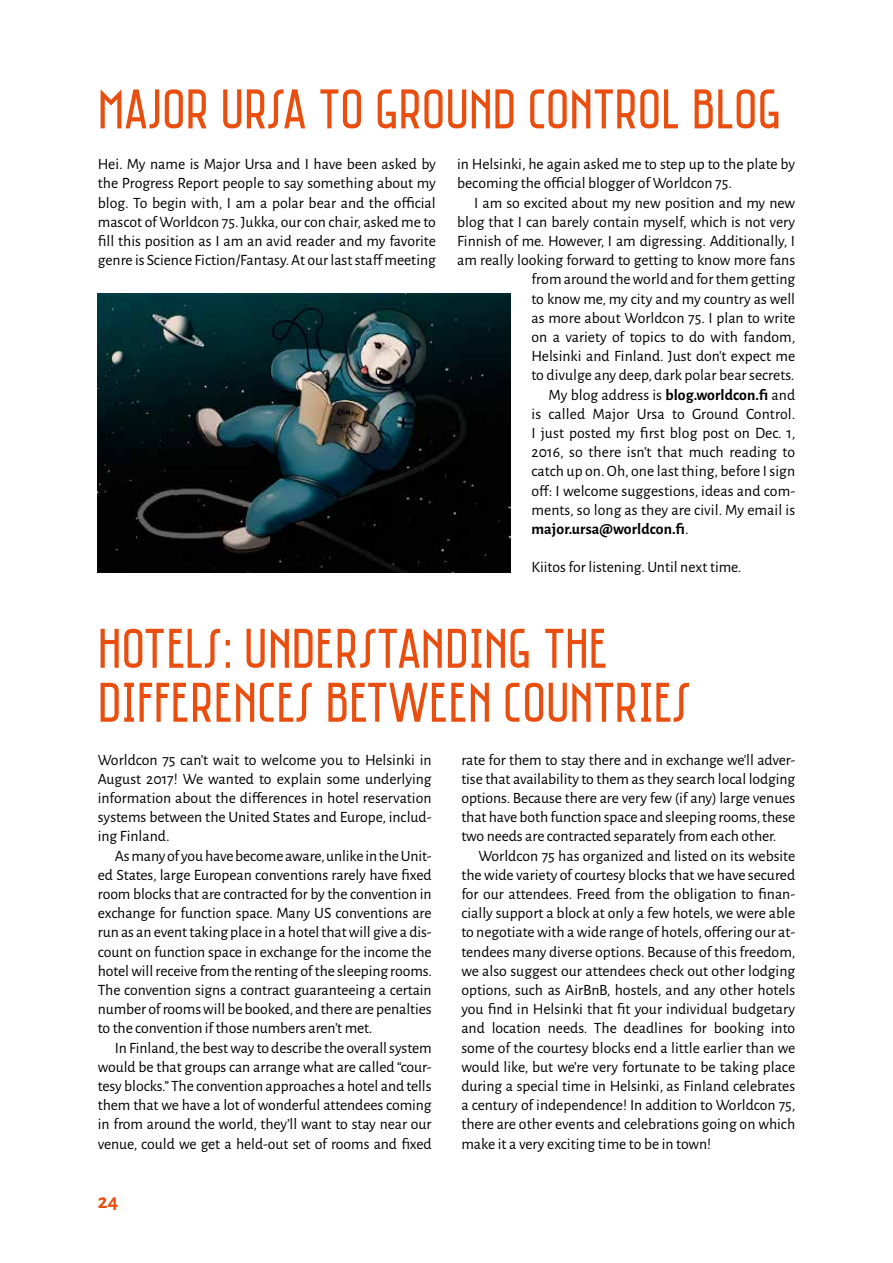
<style>
.page{position:relative;width:893px;height:1263px;background:#fff}
.page>*{position:absolute;margin:0;border:0;box-sizing:border-box;transform-origin:0 0}
.t1{font:57px/54px "Saniretro";color:#e94e0f}
.t2{font:700 21px "Alegreya Sans SC";color:#e94e0f}
.t3{font:15.75px/19.2px "Alegreya Sans";color:#000;text-align:justify}
.t4{font:700 15.75px "Alegreya Sans";letter-spacing:.005em;color:#000}
.s1{font-weight:700}
.s2{font-weight:400}
</style>
<div class="page">
<img style="left:98px;top:293px;width:412px;height:280px">
<h1 class="t1" style="left:98px;top:81px;width:685px">MAJOR URSA TO GROUND CONTROL BLOG</h1>
<p class="t3" style="left:98px;top:154px;width:340px">Hei. My name is Major Ursa and I have been asked by the Progress Report people to say something about my blog. To begin with, I am a polar bear and the official mascot of Worldcon 75. Jukka, our con chair, asked me to fill this position as I am an avid reader and my favorite genre is Science Fiction/Fantasy. At our last staff meeting</p>
<p class="t3" style="left:457px;top:154px;width:339px">in Helsinki, he again asked me to step up to the plate by becoming the official blogger of Worldcon 75.</p>
<p class="t3" style="left:474px;top:192px;width:323px">I am so excited about my new position and my new</p>
<p class="t3" style="left:457px;top:211px;width:339px">blog that I can barely contain myself, which is not very</p>
<p class="t3" style="left:457px;top:231px;width:339px">Finnish of me. However, I am digressing. Additionally, I</p>
<p class="t3" style="left:457px;top:250px;width:340px">am really looking forward to getting to know more fans</p>
<p class="t3" style="left:531px;top:269px;width:265px">from around the world and for them getting</p>
<p class="t3" style="left:531px;top:288px;width:265px">to know me, my city and my country as well</p>
<p class="t3" style="left:531px;top:307px;width:265px">as more about Worldcon 75. I plan to write</p>
<p class="t3" style="left:531px;top:327px;width:265px">on a variety of topics to do with fandom,</p>
<p class="t3" style="left:531px;top:346px;width:265px">Helsinki and Finland. Just don’t expect me</p>
<p class="t3" style="left:531px;top:365px;width:265px">to divulge any deep, dark polar bear secrets.</p>
<p class="t3" style="left:548px;top:384px;width:248px">My blog address is <span class="s1">blog.worldcon.fi</span> and</p>
<p class="t3" style="left:531px;top:403px;width:265px">is called Major Ursa to Ground Control.</p>
<p class="t3" style="left:531px;top:423px;width:265px">I just posted my first blog post on Dec. 1,</p>
<p class="t3" style="left:531px;top:442px;width:265px">2016, so there isn’t that much reading to</p>
<p class="t3" style="left:531px;top:461px;width:265px">catch up on. Oh, one last thing, before I sign</p>
<p class="t3" style="left:531px;top:480px;width:265px">off: I welcome suggestions, ideas and com-</p>
<p class="t3" style="left:531px;top:499px;width:265px">ments, so long as they are civil. My email is</p>
<p class="t4" style="left:531px;top:517px;width:159px">major.ursa@worldcon.fi<span class="s2">.</span></p>
<p class="t3" style="left:531px;top:557px;width:212px">Kiitos for listening. Until next time.</p>
<h1 class="t1" style="left:98px;top:620px;width:595px">HOTELS: UNDERSTANDING THE<br>DIFFERENCES BETWEEN COUNTRIES</h1>
<p class="t3" style="left:461px;top:749px;width:335px">rate for them to stay there and in exchange we’ll adver&shy;tise that availability to them as they search local lodging options. Because there are very few (if any) large venues that have both function space and sleeping rooms, these two needs are contracted separately from each other.</p>
<p class="t3" style="left:461px;top:845px;width:336px;text-indent:17px">Worldcon 75 has organized and listed on its website the wide variety of courtesy blocks that we have secured for our attendees. Freed from the obligation to finan&shy;cially support a block at only a few hotels, we were able to negotiate with a wide range of hotels, offering our at&shy;tendees many diverse options. Because of this freedom, we also suggest our attendees check out other lodging options, such as AirBnB, hostels, and any other hotels you find in Helsinki that fit your individual budgetary and location needs. The deadlines for booking into some of the courtesy blocks end a little earlier than we would like, but we’re very fortunate to be taking place during a special time in Helsinki, as Finland celebrates a century of independence! In addition to Worldcon 75, there are other events and celebrations going on which make it a very exciting time to be in town!</p>
<p class="t3" style="left:98px;top:749px;width:335px">Worldcon 75 can’t wait to welcome you to Helsinki in August 2017! We wanted to explain some underlying information about the differences in hotel reservation systems between the United States and Europe, includ&shy;ing Finland.</p>
<p class="t3" style="left:98px;top:845px;width:336px;text-indent:17px">As many of you have become aware, unlike in the Unit&shy;ed States, large European conventions rarely have fixed room blocks that are contracted for by the convention in exchange for function space. Many US conventions are run as an event taking place in a hotel that will give a dis&shy;count on function space in exchange for the income the hotel will receive from the renting of the sleeping rooms.<br>The convention signs a contract guaranteeing a certain number of rooms will be booked, and there are penalties to the convention if those numbers aren’t met.</p>
<p class="t3" style="left:98px;top:1037px;width:335px;text-indent:17px">In Finland, the best way to describe the overall system would be that groups can arrange what are called “cour&shy;tesy blocks.” The convention approaches a hotel and tells them that we have a lot of wonderful attendees coming in from around the world, they’ll want to stay near our venue, could we get a held-out set of rooms and fixed</p>
<h2 class="t2" style="left:98px;top:1186px;width:22px">24</h2>
</div>
